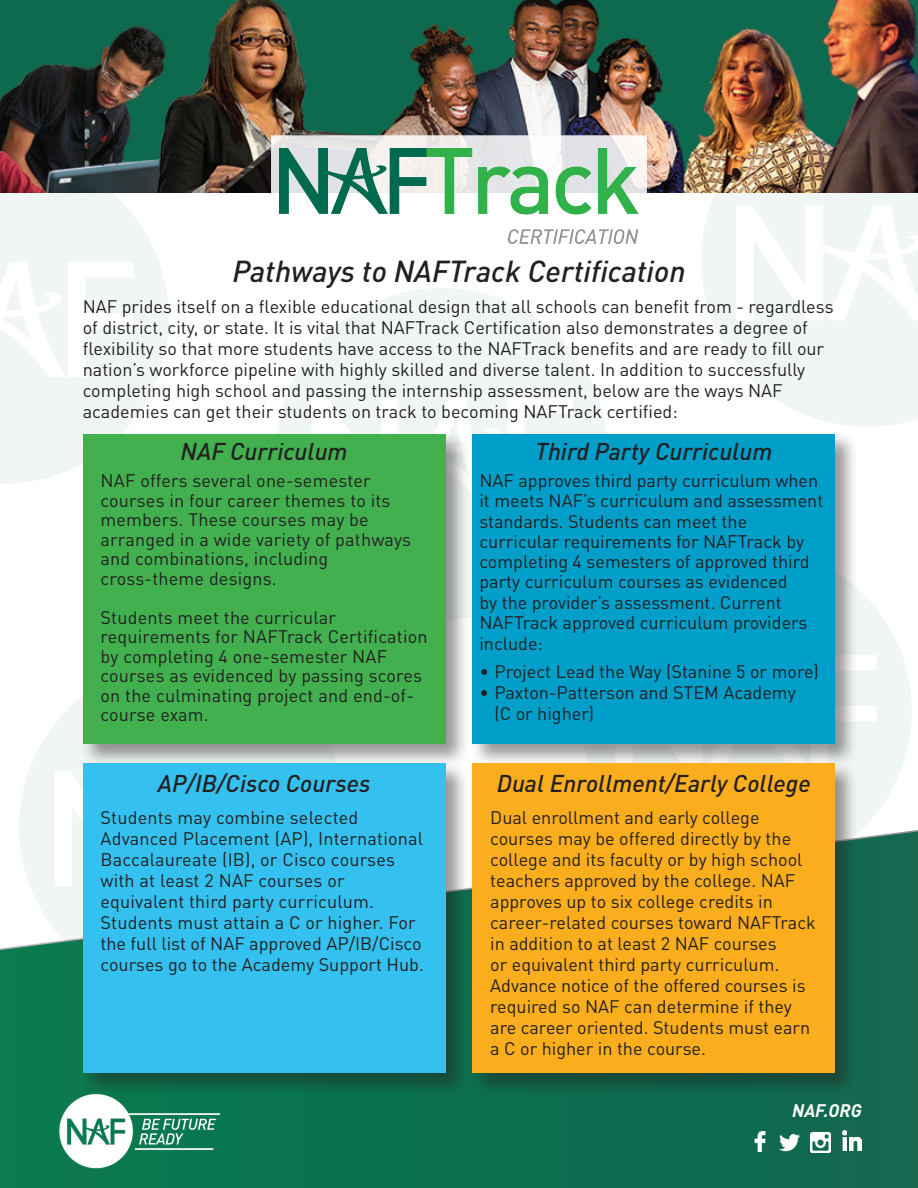
<style>
.page{position:relative;width:918px;height:1188px;background:#fff}
.page>*{position:absolute;margin:0;border:0;box-sizing:border-box;transform-origin:0 0}
.t1{font:italic 500 30px "DIN";color:#231f20}
.t2{font:italic 500 24px "DIN";color:#231f20}
.t3{font:18px/21px "DINOT";color:#231f20}
.t4{font:italic 700 18px "DINOT";color:#fff}
</style>
<div class="page">
<svg style="left:0;top:827px;width:918px;height:361px;background:#247c5f"></svg>
<img style="left:0;top:0;width:918px;height:193px">
<svg style="left:271px;top:135px;width:376px;height:96px"></svg>
<img style="left:280px;top:149px;width:358px;height:95px">
<img style="left:750px;top:1131px;width:20px;height:20px">
<img style="left:842px;top:1131px;width:20px;height:19px">
<img style="left:780px;top:1132px;width:20px;height:20px">
<img style="left:811px;top:1132px;width:20px;height:20px">
<div style="left:80px;top:431px;width:389px;height:336px;background:#231f20;opacity:.47"></div>
<div style="left:83px;top:434px;width:363px;height:310px;background:#42b04f"></div>
<div style="left:470px;top:431px;width:389px;height:336px;background:#231f20;opacity:.47"></div>
<div style="left:472px;top:434px;width:363px;height:310px;background:#009fca"></div>
<div style="left:80px;top:761px;width:389px;height:336px;background:#231f20;opacity:.47"></div>
<div style="left:83px;top:764px;width:363px;height:309px;background:#35c1ef"></div>
<div style="left:470px;top:761px;width:389px;height:336px;background:#231f20;opacity:.47"></div>
<div style="left:472px;top:764px;width:363px;height:309px;background:#faae1d"></div>
<img style="left:58px;top:1093px;width:164px;height:77px">
<p class="t1" style="left:232px;top:252px;width:455px">Pathways to NAFTrack Certification</p>
<p class="t3" style="left:83px;top:295px;width:752px">NAF prides itself on a flexible educational design that all schools can benefit from - regardless of district, city, or state. It is vital that NAFTrack Certification also demonstrates a degree of flexibility so that more students have access to the NAFTrack benefits and are ready to fill our nation’s workforce pipeline with highly skilled and diverse talent. In addition to successfully completing high school and passing the internship assessment, below are the ways NAF academies can get their students on track to becoming NAFTrack certified:</p>
<p class="t2" style="left:181px;top:437px;width:168px">NAF Curriculum</p>
<p class="t3" style="left:101px;top:471px;width:312px;line-height:19.5px">NAF offers several one-semester courses in four career themes to its members. These courses may be arranged in a wide variety of pathways and combinations, including cross-theme designs.</p>
<p class="t3" style="left:101px;top:607px;width:329px;line-height:19.5px">Students meet the curricular requirements for NAFTrack Certification by completing 4 one-semester NAF courses as evidenced by passing scores on the culminating project and end-of&shy;course exam.</p>
<p class="t2" style="left:535px;top:437px;width:239px">Third Party Curriculum</p>
<p class="t3" style="left:479px;top:470px;width:346px;line-height:20.4px">NAF approves third party curriculum when it meets NAF’s curriculum and assessment standards. Students can meet the curricular requirements for NAFTrack by completing 4 semesters of approved third party curriculum courses as evidenced<br>by the provider’s assessment. Current NAFTrack approved curriculum providers include:</p>
<p class="t3" style="left:479px;top:661px;width:341px">• Project Lead the Way (Stanine 5 or more)</p>
<p class="t3" style="left:494px;top:682px;width:303px;text-indent:-15px">• Paxton-Patterson and STEM Academy (C or higher)</p>
<p class="t2" style="left:158px;top:768px;width:214px">AP/IB/Cisco Courses</p>
<p class="t3" style="left:101px;top:807px;width:325px">Students may combine selected Advanced Placement (AP), International Baccalaureate (IB), or Cisco courses with at least 2 NAF courses or equivalent third party curriculum.<br>Students must attain a C or higher. For the full list of NAF approved AP/IB/Cisco courses go to the Academy Support Hub.</p>
<p class="t2" style="left:497px;top:768px;width:316px">Dual Enrollment/Early College</p>
<p class="t3" style="left:490px;top:807px;width:327px">Dual enrollment and early college courses may be offered directly by the college and its faculty or by high school teachers approved by the college. NAF approves up to six college credits in career-related courses toward NAFTrack in addition to at least 2 NAF courses<br>or equivalent third party curriculum.<br>Advance notice of the offered courses is required so NAF can determine if they are career oriented. Students must earn a C or higher in the course.</p>
<p class="t4" style="left:792px;top:1099px;width:71px">NAF.ORG</p>
</div>
